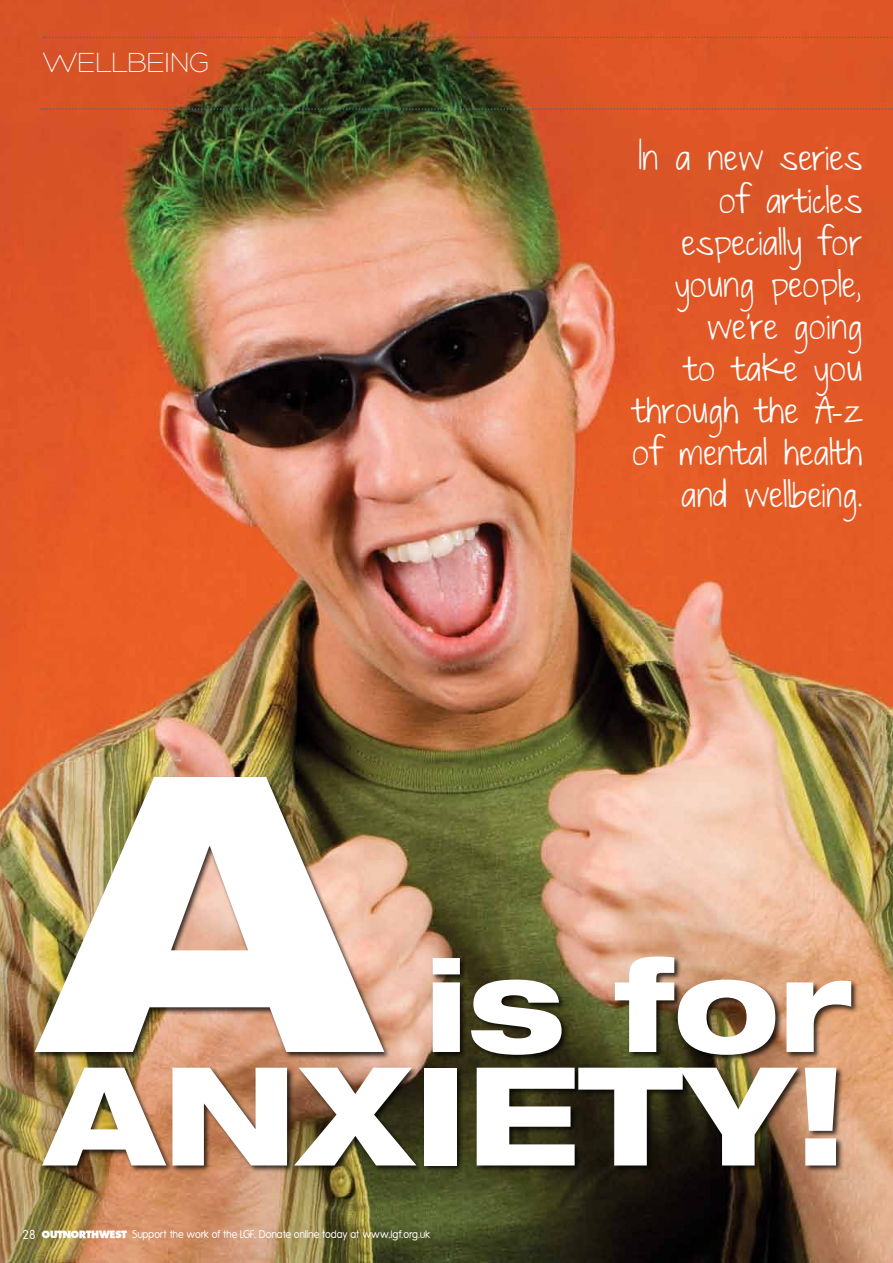
<style>
.page{position:relative;width:893px;height:1263px;background:#fff}
.page>*{position:absolute;margin:0;border:0;box-sizing:border-box;transform-origin:0 0}
.t1{font:800 expanded 385.05px "Helvetica Neue LT Com";color:#fff}
.t2{font:800 expanded 136.95px "Helvetica Neue LT Com";color:#fff}
.t3{font:800 expanded 128.4px "Helvetica Neue LT Com";color:#fff}
.t4{font:33px/42px "Just The Way You Are";color:#fff;text-align:right}
.t5{font:300 30px "Hero";letter-spacing:-.04em;color:#fff}
.t6{font:10.5px "Mg Open Modata";color:#fff}
.s1{font-size:12px}
.s2{font-family:"Intrepid";font-weight:800}
</style>
<div class="page">
<img style="left:0;top:0;width:893px;height:1263px">
<svg style="left:43px;top:37px;width:850px;height:1px"></svg>
<svg style="left:41px;top:108px;width:852px;height:2px;background:#7f583e"></svg>
<div style="left:33px;top:776px;width:826px;height:286px;background:#000;opacity:.75"></div>
<div style="left:40px;top:1066px;width:803px;height:107px;background:#000;opacity:.75"></div>
<p class="t5" style="left:43px;top:47px;width:169px">WELLBEING</p>
<p class="t4" style="left:632px;top:138px;width:232px">In a new series of articles especially for young people, we’re going<br>to take you through the A-z of mental health and wellbeing.</p>
<h1 class="t1" style="left:46px;top:666px;width:330px">A</h1>
<h3 class="t3" style="left:425px;top:923px;width:429px">is for</h3>
<h2 class="t2" style="left:46px;top:1028px;width:803px">ANXIETY!</h2>
<p class="t6" style="left:22px;top:1228px;width:410px"><span class="s1">28</span> <span class="s2">OUTNORTHWEST</span> Support the work of the LGF. Donate online today at www.lgf.org.uk</p>
</div>
